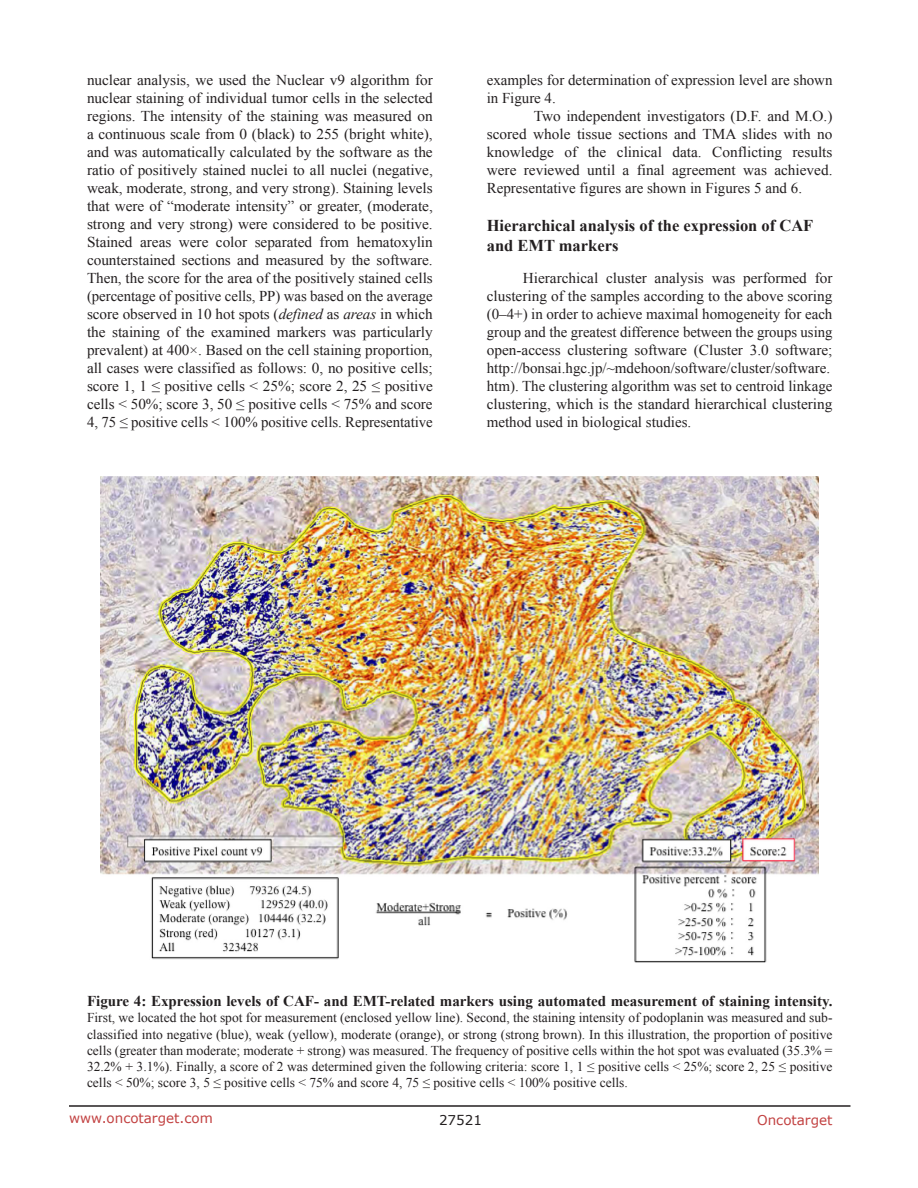
<style>
.page{position:relative;width:918px;height:1188px;background:#fff}
.page>*{position:absolute;margin:0;border:0;box-sizing:border-box;transform-origin:0 0}
.SubHeading{font:700 16.5px/19.8px "Times New Roman";color:#231f20}
.BodyText{font:15px/18px "Times New Roman";color:#231f20;text-align:justify}
.Figuretrx{font:700 15px "Times New Roman";color:#231f20}
.Figuretrx-2{font:13.5px/16.2px "Times New Roman";color:#231f20;text-align:justify}
.t1{font:13.5px "Verdana";color:#c24141}
.t2{font:13.5px "Verdana";color:#231f20}
.s1{font-style:italic}
</style>
<div class="page">
<hr style="left:69px;top:1105px;width:781px;height:2px;background:#231f20">
<img style="left:101px;top:476px;width:718px;height:487px">
<p class="BodyText" style="left:87px;top:71px;width:347px">nuclear analysis, we used the Nuclear v9 algorithm for nuclear staining of individual tumor cells in the selected regions. The intensity of the staining was measured on a continuous scale from 0 (black) to 255 (bright white), and was automatically calculated by the software as the ratio of positively stained nuclei to all nuclei (negative, weak, moderate, strong, and very strong). Staining levels that were of “moderate intensity” or greater, (moderate, strong and very strong) were considered to be positive.<br>Stained areas were color separated from hematoxylin counterstained sections and measured by the software.<br>Then, the score for the area of the positively stained cells (percentage of positive cells, PP) was based on the average score observed in 10 hot spots (<span class="s1">defined</span> as <span class="s1">areas</span> in which the staining of the examined markers was particularly prevalent) at 400×. Based on the cell staining proportion, all cases were classified as follows: 0, no positive cells; score 1, 1 ≤ positive cells &lt; 25%; score 2, 25 ≤ positive cells &lt; 50%; score 3, 50 ≤ positive cells &lt; 75% and score 4, 75 ≤ positive cells &lt; 100% positive cells. Representative</p>
<p class="BodyText" style="left:487px;top:71px;width:347px">examples for determination of expression level are shown in Figure 4.</p>
<p class="BodyText" style="left:487px;top:107px;width:347px;text-indent:47px">Two independent investigators (D.F. and M.O.) scored whole tissue sections and TMA slides with no knowledge of the clinical data. Conflicting results were reviewed until a final agreement was achieved.<br>Representative figures are shown in Figures 5 and 6.</p>
<p class="SubHeading" style="left:487px;top:215px;width:328px">Hierarchical analysis of the expression of CAF and EMT markers</p>
<p class="BodyText" style="left:487px;top:268px;width:347px;text-align:left;text-indent:36px">Hierarchical cluster analysis was performed for clustering of the samples according to the above scoring (0–4+) in order to achieve maximal homogeneity for each group and the greatest difference between the groups using open-access clustering software (Cluster 3.0 software; http://bonsai.hgc.jp/~mdehoon/software/cluster/software. htm). The clustering algorithm was set to centroid linkage clustering, which is the standard hierarchical clustering method used in biological studies.</p>
<p class="Figuretrx" style="left:87px;top:991px;width:747px">Figure 4: Expression levels of CAF- and EMT-related markers using automated measurement of staining intensity.</p>
<p class="Figuretrx-2" style="left:87px;top:1010px;width:747px">First, we located the hot spot for measurement (enclosed yellow line). Second, the staining intensity of podoplanin was measured and sub&shy;classified into negative (blue), weak (yellow), moderate (orange), or strong (strong brown). In this illustration, the proportion of positive cells (greater than moderate; moderate + strong) was measured. The frequency of positive cells within the hot spot was evaluated (35.3% = 32.2% + 3.1%). Finally, a score of 2 was determined given the following criteria: score 1, 1 ≤ positive cells &lt; 25%; score 2, 25 ≤ positive cells &lt; 50%; score 3, 5 ≤ positive cells &lt; 75% and score 4, 75 ≤ positive cells &lt; 100% positive cells.</p>
<p class="t1" style="left:69px;top:1109px;width:145px">www.oncotarget.com</p>
<p class="t2" style="left:439px;top:1111px;width:44px">27521</p>
<p class="t1" style="left:757px;top:1111px;width:77px">Oncotarget</p>
</div>
